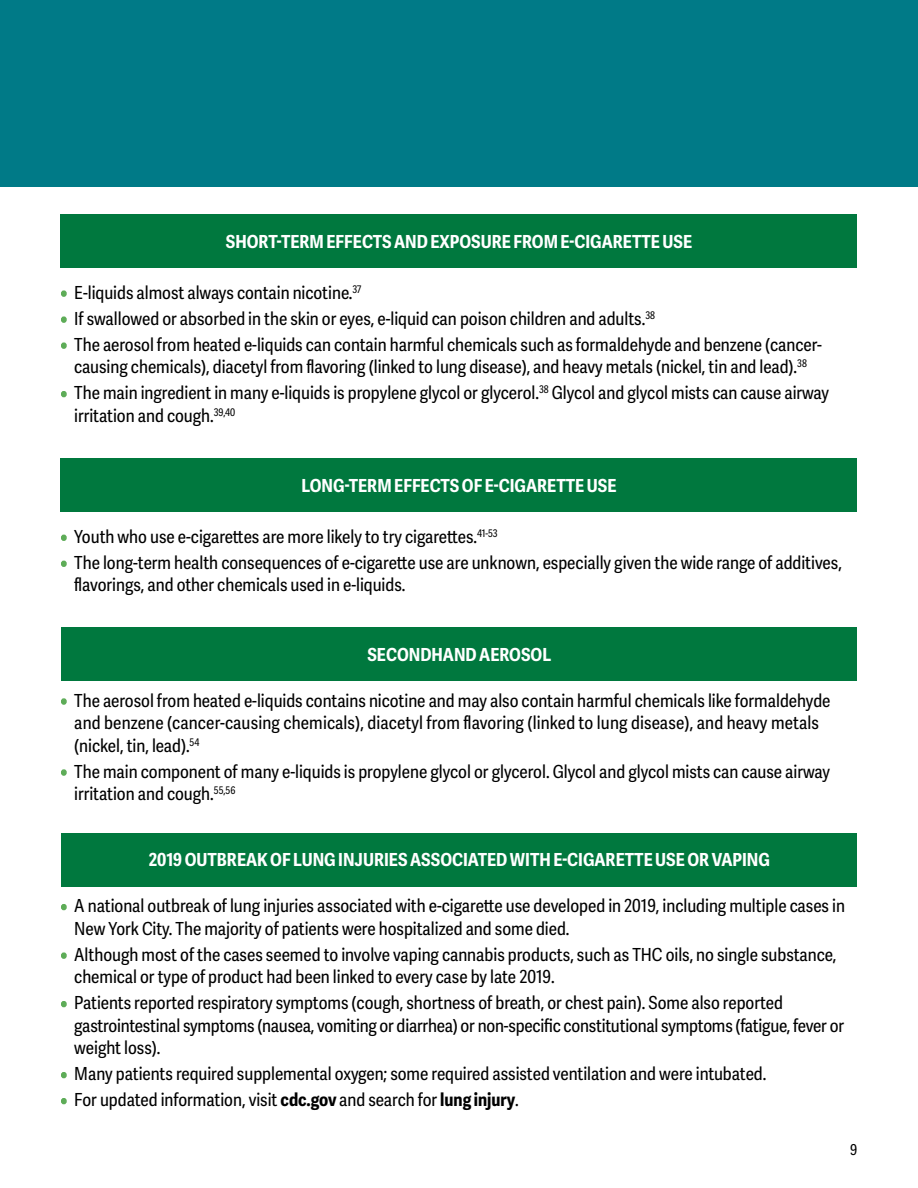
<style>
.page{position:relative;width:918px;height:1188px;background:#fff}
.page>*{position:absolute;margin:0;border:0;box-sizing:border-box;transform-origin:0 0}
.t1{font:18px/22.5px "Adelle Sans Cnd";color:#000}
.t2{font:700 18px "Adelle Sans Cnd";color:#fff}
.t3{font:15px "Adelle Sans Cnd";color:#000}
.s1{color:#5dac57}
.s2{font-weight:700}
</style>
<div class="page">
<div style="left:0;top:0;width:918px;height:187px;background:#007a87"></div>
<div style="left:61px;top:214px;width:796px;height:54px;background:#00783e"></div>
<div style="left:61px;top:458px;width:796px;height:54px;background:#00783e"></div>
<div style="left:62px;top:627px;width:795px;height:54px;background:#00783e"></div>
<div style="left:62px;top:833px;width:795px;height:54px;background:#00783e"></div>
<div style="left:61px;top:290px;width:6px;height:7px;border:2px solid #5dac57;border-radius:50%"></div>
<div style="left:61px;top:316px;width:6px;height:7px;border:2px solid #5dac57;border-radius:50%"></div>
<div style="left:61px;top:342px;width:6px;height:7px;border:2px solid #5dac57;border-radius:50%"></div>
<svg style="left:61px;top:391px;width:6px;height:6px"></svg>
<svg style="left:61px;top:535px;width:6px;height:6px"></svg>
<svg style="left:61px;top:561px;width:6px;height:6px"></svg>
<div style="left:61px;top:698px;width:6px;height:7px;border:2px solid #5dac57;border-radius:50%"></div>
<div style="left:61px;top:769px;width:6px;height:7px;border:2px solid #5dac57;border-radius:50%"></div>
<svg style="left:61px;top:904px;width:6px;height:6px"></svg>
<div style="left:61px;top:952px;width:6px;height:7px;border:2px solid #5dac57;border-radius:50%"></div>
<svg style="left:61px;top:1001px;width:6px;height:6px"></svg>
<svg style="left:61px;top:1072px;width:6px;height:6px"></svg>
<svg style="left:61px;top:1098px;width:6px;height:6px"></svg>
<p class="t2" style="left:226px;top:228px;width:468px">SHORT-TERM EFFECTS AND EXPOSURE FROM E-CIGARETTE USE</p>
<p class="t1" style="left:61px;top:280px;width:302px"><span class="s1">•</span> E-liquids almost always contain nicotine.<sup>37</sup></p>
<p class="t1" style="left:61px;top:306px;width:596px"><span class="s1">•</span> If swallowed or absorbed in the skin or eyes, e-liquid can poison children and adults.<sup>38</sup></p>
<p class="t1" style="left:61px;top:332px;width:763px;text-align:center"><span class="s1">•</span> The aerosol from heated e-liquids can contain harmful chemicals such as formaldehyde and benzene (cancer&shy;causing chemicals), diacetyl from flavoring (linked to lung disease), and heavy metals (nickel, tin and lead).<sup>38</sup></p>
<p class="t1" style="left:74px;top:381px;width:756px;text-indent:-13px"><span class="s1">•</span> The main ingredient in many e-liquids is propylene glycol or glycerol.<sup>38</sup> Glycol and glycol mists can cause airway irritation and cough.<sup>39,40</sup></p>
<p class="t2" style="left:302px;top:472px;width:316px">LONG-TERM EFFECTS OF E-CIGARETTE USE</p>
<p class="t1" style="left:61px;top:525px;width:439px"><span class="s1">•</span> Youth who use e-cigarettes are more likely to try cigarettes.<sup>41-53</sup></p>
<p class="t1" style="left:74px;top:551px;width:769px;text-indent:-14px"><span class="s1">•</span> The long-term health consequences of e-cigarette use are unknown, especially given the wide range of additives, flavorings, and other chemicals used in e-liquids.</p>
<p class="t2" style="left:367px;top:641px;width:185px">SECONDHAND AEROSOL</p>
<p class="t1" style="left:74px;top:688px;width:758px;text-indent:-14px"><span class="s1">•</span> The aerosol from heated e-liquids contains nicotine and may also contain harmful chemicals like formaldehyde and benzene (cancer-causing chemicals), diacetyl from flavoring (linked to lung disease), and heavy metals (nickel, tin, lead).<sup>54</sup></p>
<p class="t1" style="left:74px;top:759px;width:757px;text-indent:-14px"><span class="s1">•</span> The main component of many e-liquids is propylene glycol or glycerol. Glycol and glycol mists can cause airway irritation and cough.<sup>55,56</sup></p>
<p class="t2" style="left:149px;top:847px;width:623px">2019 OUTBREAK OF LUNG INJURIES ASSOCIATED WITH E-CIGARETTE USE OR VAPING</p>
<p class="t1" style="left:74px;top:894px;width:772px;text-indent:-14px"><span class="s1">•</span> A national outbreak of lung injuries associated with e-cigarette use developed in 2019, including multiple cases in<br>New York City. The majority of patients were hospitalized and some died.</p>
<p class="t1" style="left:74px;top:942px;width:764px;text-indent:-14px"><span class="s1">•</span> Although most of the cases seemed to involve vaping cannabis products, such as THC oils, no single substance, chemical or type of product had been linked to every case by late 2019.</p>
<p class="t1" style="left:74px;top:991px;width:771px;text-indent:-14px"><span class="s1">•</span> Patients reported respiratory symptoms (cough, shortness of breath, or chest pain). Some also reported gastrointestinal symptoms (nausea, vomiting or diarrhea) or non-specific constitutional symptoms (fatigue, fever or weight loss).</p>
<p class="t1" style="left:61px;top:1062px;width:707px"><span class="s1">•</span> Many patients required supplemental oxygen; some required assisted ventilation and were intubated.</p>
<p class="t1" style="left:61px;top:1088px;width:460px"><span class="s1">•</span> For updated information, visit <span class="s2">cdc.gov</span> and search for <span class="s2">lung injury</span>.</p>
<p class="t3" style="left:850px;top:1139px;width:9px">9</p>
</div>
